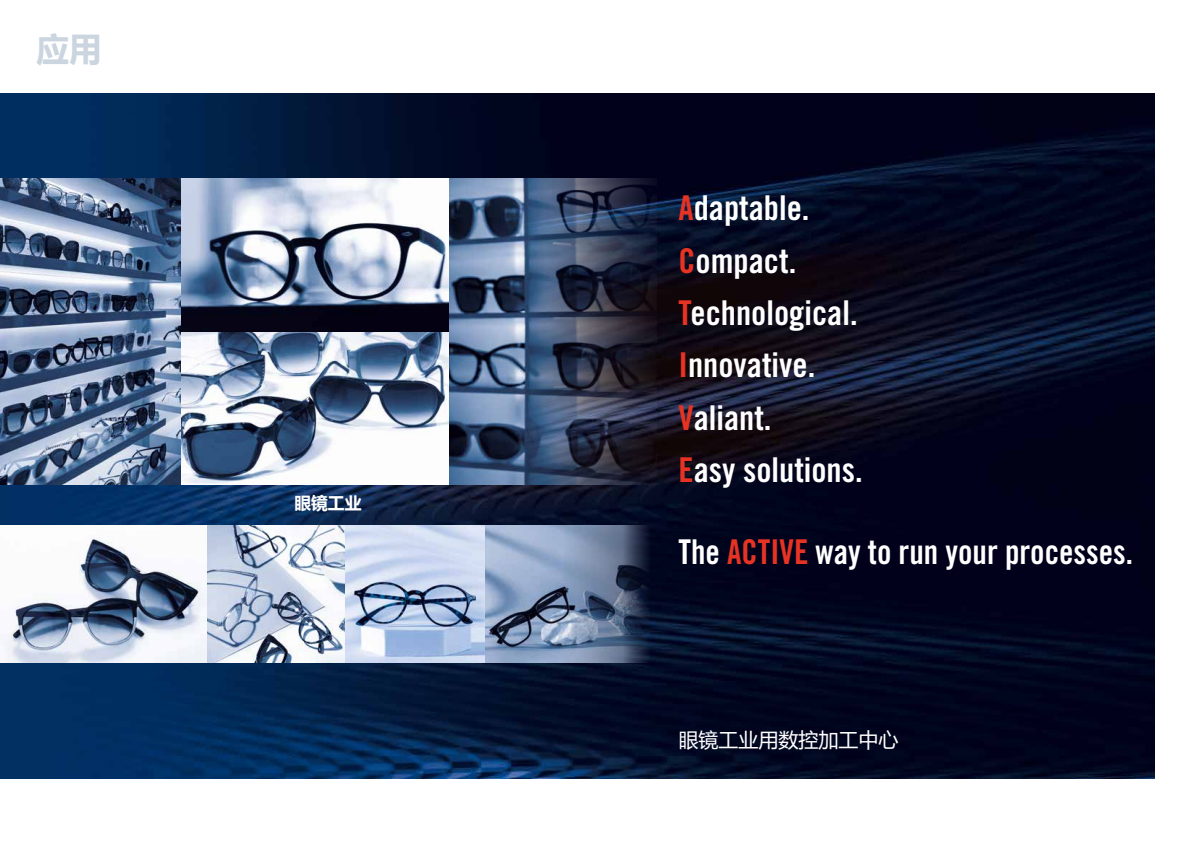
<style>
.page{position:relative;width:1191px;height:842px;background:#fff}
.page>*{position:absolute;margin:0;border:0;box-sizing:border-box;transform-origin:0 0}
.t1{font:34.2px/52.4px "Trade Gothic LT Std Bd Cn 20";color:#fff}
.t2{font:34.2px "Trade Gothic LT Std Bd Cn 20";color:#fff;scale:.95 1}
.t3{font:700 33.1px "Sim Sun";color:#cbd5df}
.t4{font:20px "Microsoft Ya Hei";color:#fff}
.t5{font:700 16.8px "Microsoft Ya Hei";color:#fff}
.s1{color:#e63323}
</style>
<div class="page">
<img style="left:0;top:94px;width:1154px;height:685px">
<img style="left:181px;top:332px;width:268px;height:153px">
<img style="left:181px;top:179px;width:268px;height:153px">
<img style="left:0;top:179px;width:181px;height:306px">
<img style="left:449px;top:179px;width:208px;height:306px">
<img style="left:484px;top:525px;width:173px;height:138px">
<img style="left:0;top:525px;width:207px;height:138px">
<img style="left:207px;top:525px;width:139px;height:138px">
<div style="left:346px;top:525px;width:138px;height:138px;background:#000;opacity:.4"></div>
<p class="t3" style="left:36px;top:30px;width:67px">应用</p>
<p class="t5" style="left:294px;top:492px;width:69px">眼镜工业</p>
<p class="t1" style="left:678px;top:181px;width:186px"><span class="s1">A</span>daptable.<br><span class="s1">C</span>ompact.<br><span class="s1">T</span>echnological.<br><span class="s1">I</span>nnovative.<br><span class="s1">V</span>aliant.<br><span class="s1">E</span>asy solutions.</p>
<p class="t2" style="left:678px;top:531px;width:480px">The <span class="s1">ACTIVE</span> way to run your processes.</p>
<p class="t4" style="left:678px;top:726px;width:221px">眼镜工业用数控加工中心</p>
</div>
